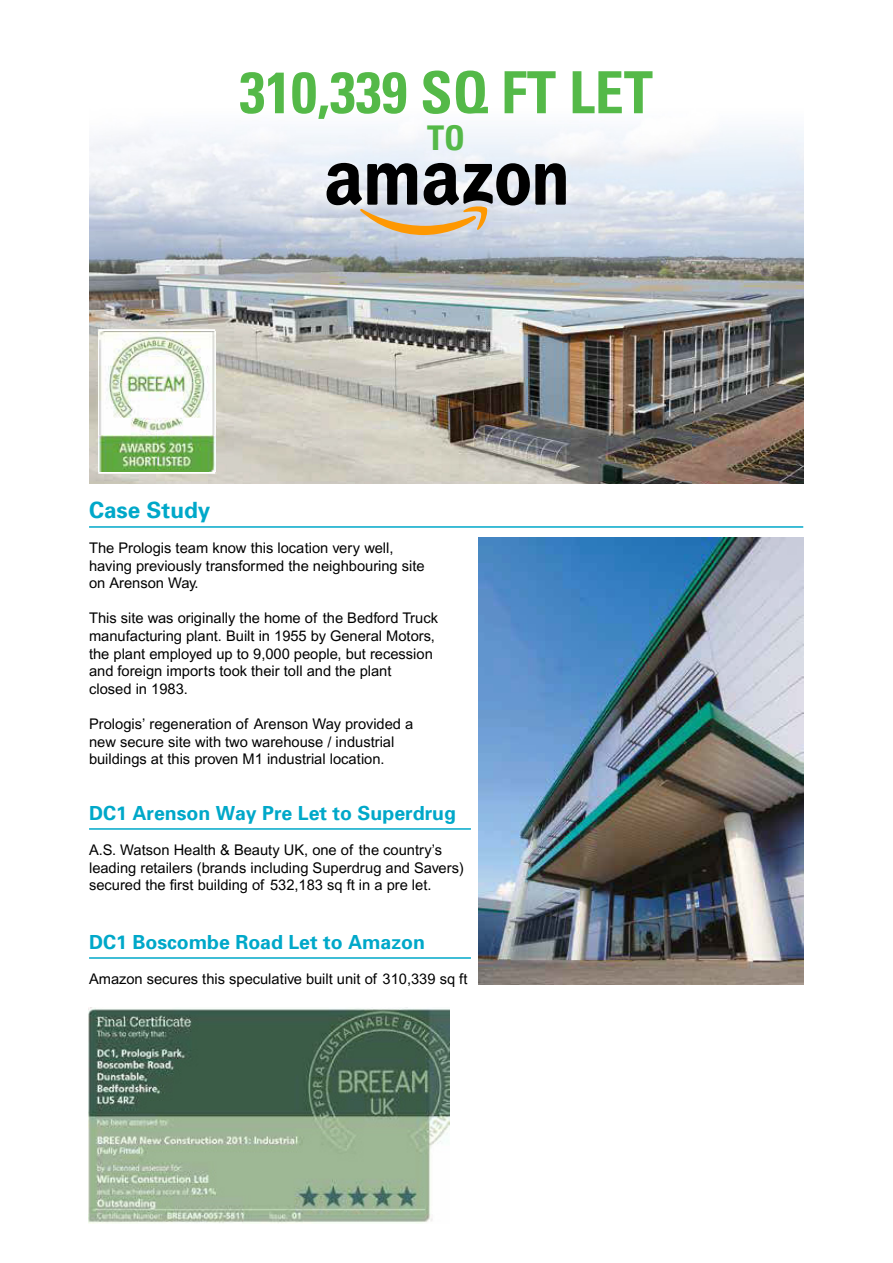
<style>
.page{position:relative;width:893px;height:1263px;background:#fff}
.page>*{position:absolute;margin:0;border:0;box-sizing:border-box;transform-origin:0 0}
.t1{font:700 condensed 58.2px "Univers";color:#54b948}
.t2{font:700 condensed 34.2px "Univers";color:#54b948}
.t3{font:700 22.5px "Univers";color:#00a8c9}
.t4{font:700 19.5px "Univers";color:#00a8c9}
.t5{font:14.7px/17.5px "Arial";color:#000}
</style>
<div class="page">
<img style="left:89px;top:127px;width:714px;height:356px">
<svg style="left:327px;top:163px;width:239px;height:72px;background:#93908d"></svg>
<hr style="left:89px;top:526px;width:714px;height:2px;background:#00a8c9">
<img style="left:478px;top:538px;width:325px;height:446px">
<svg style="left:98px;top:329px;width:117px;height:145px"></svg>
<img style="left:98px;top:331px;width:117px;height:140px">
<img style="left:88px;top:1007px;width:361px;height:216px">
<hr style="left:89px;top:828px;width:382px;height:2px;background:#00a8c9">
<hr style="left:89px;top:957px;width:382px;height:2px;background:#00a8c9">
<h1 class="t1" style="left:239px;top:57px;width:415px">310,339 SQ FT LET</h1>
<h2 class="t2" style="left:427px;top:117px;width:39px">TO</h2>
<h3 class="t3" style="left:89px;top:495px;width:123px">Case Study</h3>
<p class="t5" style="left:89px;top:539px;width:337px">The Prologis team know this location very well, having previously transformed the neighbouring site on Arenson Way.</p>
<p class="t5" style="left:89px;top:609px;width:351px">This site was originally the home of the Bedford Truck manufacturing plant. Built in 1955 by General Motors, the plant employed up to 9,000 people, but recession and foreign imports took their toll and the plant<br>closed in 1983.</p>
<p class="t5" style="left:89px;top:715px;width:326px">Prologis’ regeneration of Arenson Way provided a new secure site with two warehouse / industrial buildings at this proven M1 industrial location.</p>
<h3 class="t4" style="left:89px;top:800px;width:368px">DC1 Arenson Way Pre Let to Superdrug</h3>
<p class="t5" style="left:89px;top:841px;width:376px">A.S. Watson Health &amp; Beauty UK, one of the country’s leading retailers (brands including Superdrug and Savers) secured the first building of 532,183 sq ft in a pre let.</p>
<h3 class="t4" style="left:89px;top:929px;width:337px">DC1 Boscombe Road Let to Amazon</h3>
<p class="t5" style="left:89px;top:970px;width:380px">Amazon secures this speculative built unit of 310,339 sq ft</p>
</div>
